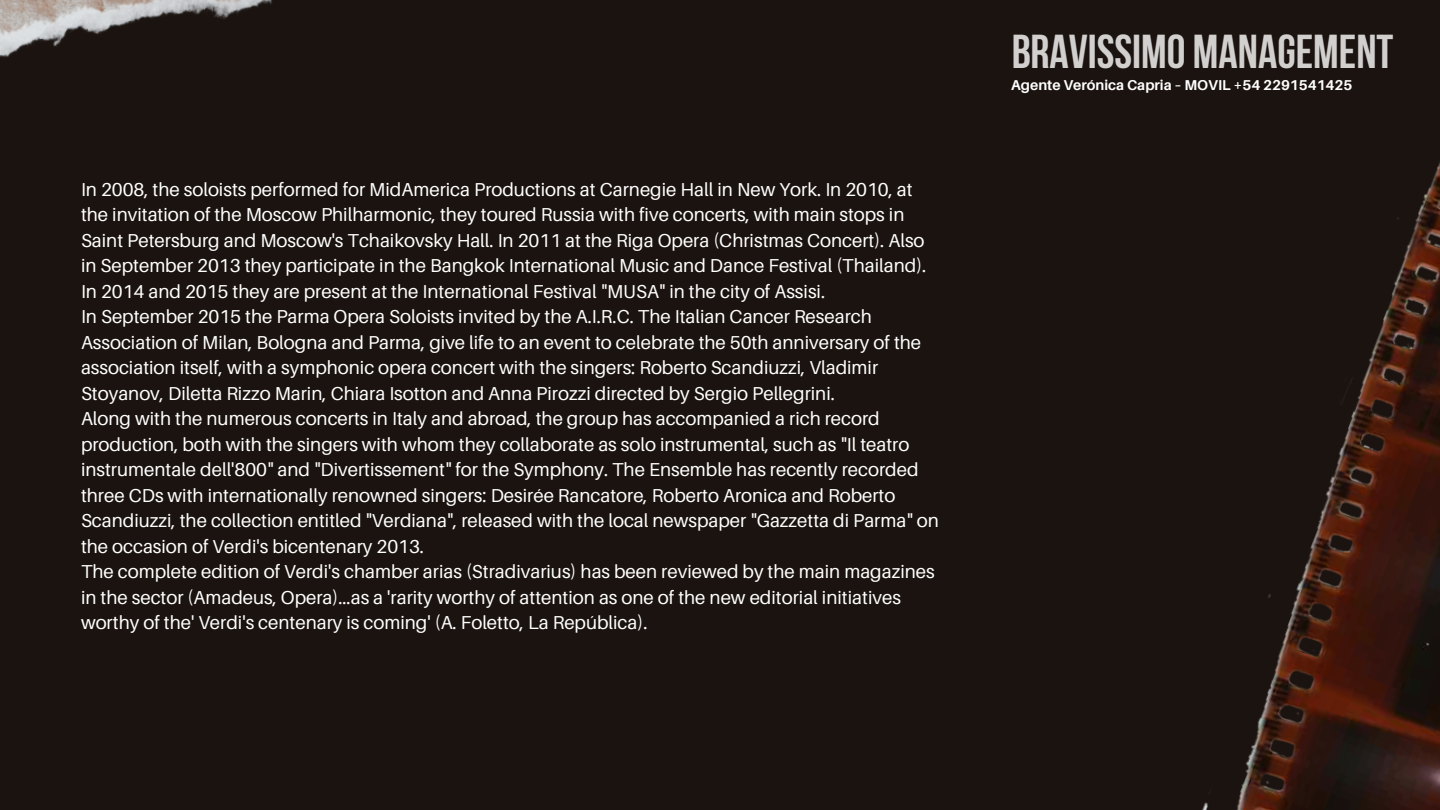
<style>
.page{position:relative;width:1440px;height:810px;background:#1b130f}
.page>*{position:absolute;margin:0;border:0;box-sizing:border-box;transform-origin:0 0}
.t1{font:700 47.4px "Bebas Neue";color:#fff}
.t2{font:18.7px/25.5px "Aileron";color:#fff}
.t3{font:700 14.3px "Aileron";color:#fff}
</style>
<div class="page">
<img style="left:1202px;top:162px;width:238px;height:648px">
<img style="left:0;top:0;width:272px;height:57px">
<p class="t2" style="left:81px;top:176px;width:847px">In 2008, the soloists performed for MidAmerica Productions at Carnegie Hall in New York. In 2010, at the invitation of the Moscow Philharmonic, they toured Russia with five concerts, with main stops in Saint Petersburg and Moscow's Tchaikovsky Hall. In 2011 at the Riga Opera (Christmas Concert). Also in September 2013 they participate in the Bangkok International Music and Dance Festival (Thailand).</p>
<p class="t2" style="left:81px;top:278px;width:746px">In 2014 and 2015 they are present at the International Festival "MUSA" in the city of Assisi.</p>
<p class="t2" style="left:81px;top:304px;width:842px">In September 2015 the Parma Opera Soloists invited by the A.I.R.C. The Italian Cancer Research Association of Milan, Bologna and Parma, give life to an event to celebrate the 50th anniversary of the association itself, with a symphonic opera concert with the singers: Roberto Scandiuzzi, Vladimir Stoyanov, Diletta Rizzo Marin, Chiara Isotton and Anna Pirozzi directed by Sergio Pellegrini.</p>
<p class="t2" style="left:81px;top:406px;width:859px">Along with the numerous concerts in Italy and abroad, the group has accompanied a rich record production, both with the singers with whom they collaborate as solo instrumental, such as "Il teatro instrumentale dell'800" and "Divertissement" for the Symphony. The Ensemble has recently recorded three CDs with internationally renowned singers: Desirée Rancatore, Roberto Aronica and Roberto Scandiuzzi, the collection entitled "Verdiana", released with the local newspaper "Gazzetta di Parma" on the occasion of Verdi's bicentenary 2013.</p>
<p class="t2" style="left:81px;top:559px;width:855px">The complete edition of Verdi's chamber arias (Stradivarius) has been reviewed by the main magazines in the sector (Amadeus, Opera)...as a 'rarity worthy of attention as one of the new editorial initiatives worthy of the' Verdi's centenary is coming' (A. Foletto, La República).</p>
<h1 class="t1" style="left:1011px;top:33px;width:384px">BRAVISSIMO MANAGEMENT</h1>
<p class="t3" style="left:1011px;top:76px;width:343px">Agente Verónica Capria – MOVIL +54 2291541425</p>
</div>
